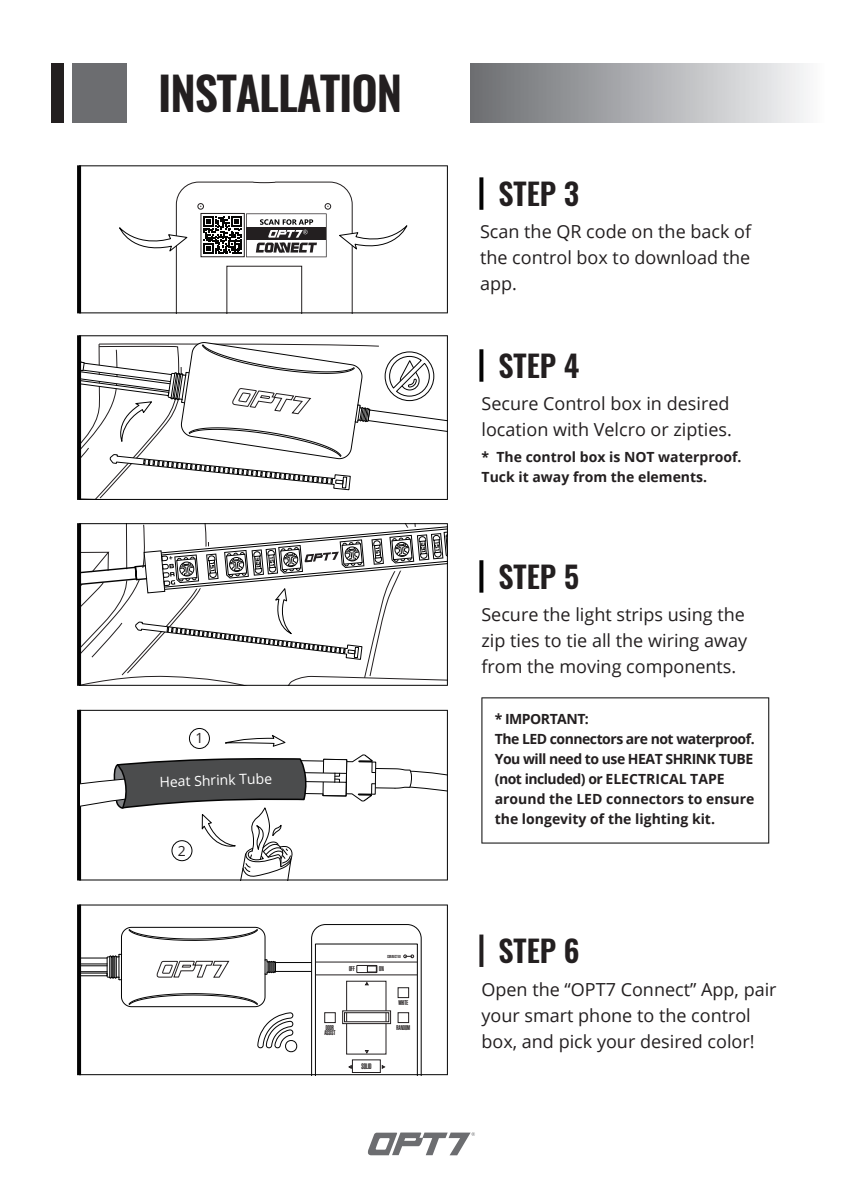
<style>
.page{position:relative;width:843px;height:1191px;background:#fff}
.page>*{position:absolute;margin:0;border:0;box-sizing:border-box;transform-origin:0 0}
.t1{font:600 46px "Oswald";letter-spacing:-.025em;color:#231f20}
.t2{font:600 30px "Oswald";color:#231f20}
.t3{font:18px/26px "Open Sans";color:#231f20}
.t4{font:700 14px/20px "Open Sans";letter-spacing:-.035em;color:#231f20}
.t5{font:700 14px/20px "Open Sans";color:#231f20}
.t6{font:14px "Open Sans";color:#fff}
.t7{font:14px "Open Sans";color:#231f20}
.t8{font:7.4px "ASPHALTICGRAINCONDENSEDPERSONAL";color:#231f20}
.t9{font:6.4px/5.4px "ASPHALTICGRAINCONDENSEDPERSONAL";color:#231f20}
.t10{font:4px "ASPHALTICGRAINCONDENSEDPERSONAL";letter-spacing:.055em;color:#231f20}
</style>
<div class="page">
<svg style="left:368px;top:1132px;width:107px;height:23px"></svg>
<div style="left:51px;top:63px;width:13px;height:59px;background:#231f20"></div>
<div style="left:470px;top:63px;width:354px;height:59px;background:linear-gradient(to right,#6a6c70,#f9fafb)"></div>
<div style="left:73px;top:63px;width:54px;height:59px;background:#6c6d70"></div>
<svg style="left:81px;top:165px;width:367px;height:148px"></svg>
<svg style="left:77px;top:335px;width:2px;height:165px"></svg>
<svg style="left:77px;top:165px;width:4px;height:148px"></svg>
<svg style="left:81px;top:904px;width:367px;height:171px"></svg>
<svg style="left:77px;top:904px;width:4px;height:171px"></svg>
<svg style="left:479px;top:177px;width:4px;height:33px"></svg>
<svg style="left:77px;top:523px;width:2px;height:163px"></svg>
<svg style="left:77px;top:710px;width:4px;height:170px"></svg>
<svg style="left:479px;top:349px;width:4px;height:33px"></svg>
<svg style="left:479px;top:560px;width:4px;height:32px"></svg>
<svg style="left:481px;top:697px;width:288px;height:146px"></svg>
<svg style="left:81px;top:710px;width:367px;height:170px"></svg>
<svg style="left:479px;top:934px;width:4px;height:33px"></svg>
<svg style="left:81px;top:926px;width:216px;height:127px"></svg>
<svg style="left:79px;top:335px;width:369px;height:165px"></svg>
<svg style="left:79px;top:523px;width:369px;height:163px"></svg>
<h1 class="t1" style="left:158px;top:61px;width:245px">INSTALLATION</h1>
<p class="t7" style="left:195px;top:729px;width:10px">1</p>
<p class="t6" style="left:159px;top:772px;width:114px;rotate:-2deg">Heat Shrink Tube</p>
<p class="t7" style="left:178px;top:841px;width:10px">2</p>
<p class="t9" style="left:324px;top:1025px;width:13px">DOOR<br>ASSIST</p>
<p class="t9" style="left:349px;top:966px;width:7px">OFF</p>
<p class="t10" style="left:387px;top:953px;width:15px">CONNECTED</p>
<p class="t9" style="left:379px;top:966px;width:6px">ON</p>
<p class="t9" style="left:398px;top:1000px;width:11px">WHITE</p>
<p class="t9" style="left:396px;top:1024px;width:15px">RANDOM</p>
<p class="t8" style="left:361px;top:1062px;width:11px">SOLID</p>
<h2 class="t2" style="left:498px;top:173px;width:82px">STEP 3</h2>
<p class="t3" style="left:480px;top:218px;width:272px;text-align:justify">Scan the QR code on the back of the control box to download the app.</p>
<h2 class="t2" style="left:498px;top:345px;width:82px">STEP 4</h2>
<p class="t3" style="left:481px;top:390px;width:252px">Secure Control box in desired location with Velcro or zipties.</p>
<p class="t5" style="left:481px;top:447px;width:261px">* The control box is NOT waterproof.<br>Tuck it away from the elements.</p>
<h2 class="t2" style="left:498px;top:556px;width:82px">STEP 5</h2>
<p class="t3" style="left:481px;top:601px;width:267px">Secure the light strips using the zip ties to tie all the wiring away from the moving components.</p>
<p class="t4" style="left:494px;top:708px;width:261px">* IMPORTANT:<br>The LED connectors are not waterproof.<br>You will need to use HEAT SHRINK TUBE (not included) or ELECTRICAL TAPE around the LED connectors to ensure the longevity of the lighting kit.</p>
<h2 class="t2" style="left:498px;top:930px;width:82px">STEP 6</h2>
<p class="t3" style="left:481px;top:975px;width:296px">Open the “OPT7 Connect” App, pair your smart phone to the control box, and pick your desired color!</p>
</div>
